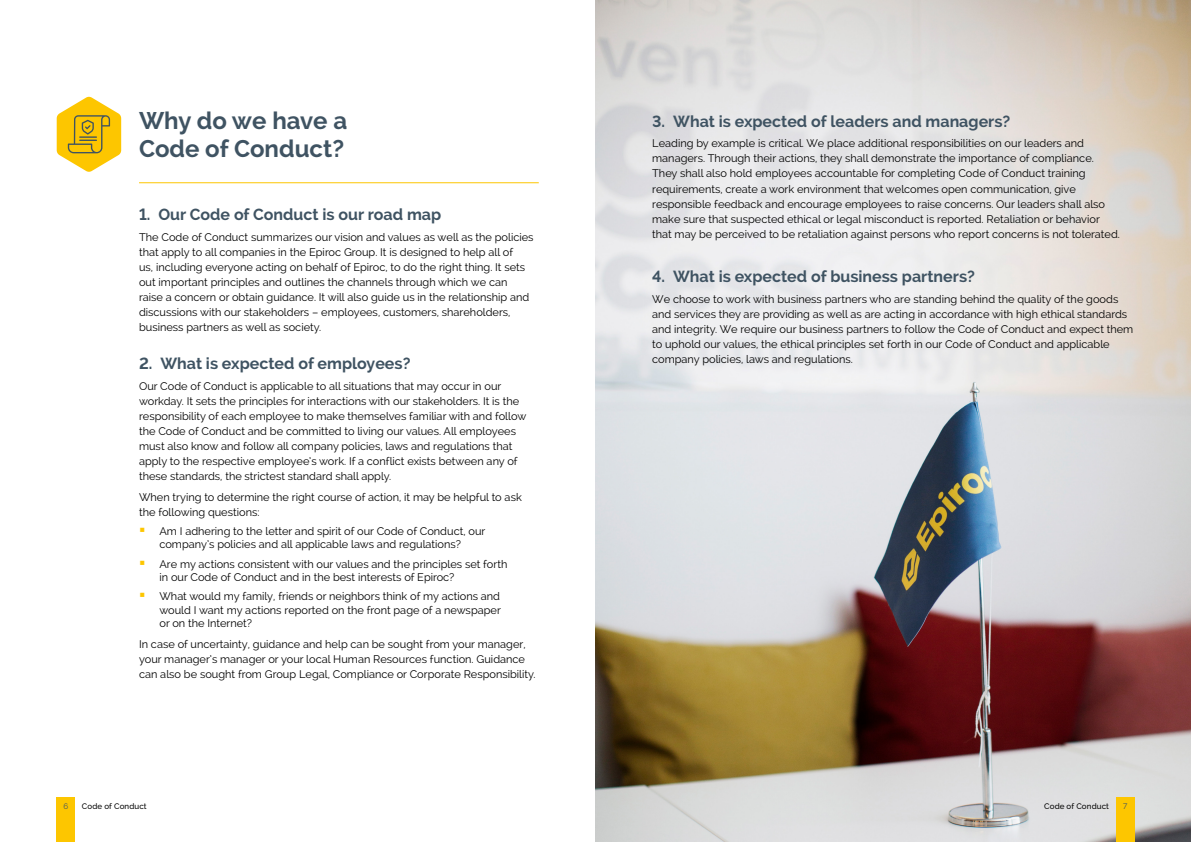
<style>
.page{position:relative;width:1191px;height:842px;background:#fff}
.page>*{position:absolute;margin:0;border:0;box-sizing:border-box;transform-origin:0 0}
.t1{font:700 24px/28px "Raleway";color:#3f5362}
.t2{font:700 16px "Raleway";color:#3f5362}
.t3{font:11px/15px "Raleway";color:#000}
.t4{font:500 8px "Raleway";letter-spacing:.015em;color:#000}
.t5{font:8px "Raleway";color:#3f5362}
</style>
<div class="page">
<img style="left:595px;top:0;width:596px;height:842px">
<svg style="left:57px;top:97px;width:64px;height:75px"></svg>
<hr style="left:139px;top:182px;width:400px;height:1px;background:#fdc600">
<div style="left:57px;top:797px;width:18px;height:45px;background:#fdc600"></div>
<div style="left:1116px;top:797px;width:18px;height:45px;background:#fdc600"></div>
<h1 class="t1" style="left:139px;top:106px;width:210px">Why do we have a<br>Code of Conduct?</h1>
<h2 class="t2" style="left:139px;top:205px;width:304px">1. Our Code of Conduct is our road map</h2>
<p class="t3" style="left:139px;top:229px;width:396px">The Code of Conduct summarizes our vision and values as well as the policies that apply to all companies in the Epiroc Group. It is designed to help all of<br>us, including everyone acting on behalf of Epiroc, to do the right thing. It sets out important principles and outlines the channels through which we can raise a concern or obtain guidance. It will also guide us in the relationship and discussions with our stakeholders – employees, customers, shareholders, business partners as well as society.</p>
<h2 class="t2" style="left:139px;top:355px;width:273px">2. What is expected of employees?</h2>
<p class="t3" style="left:139px;top:379px;width:389px">Our Code of Conduct is applicable to all situations that may occur in our workday. It sets the principles for interactions with our stakeholders. It is the responsibility of each employee to make themselves familiar with and follow the Code of Conduct and be committed to living our values. All employees must also know and follow all company policies, laws and regulations that apply to the respective employee’s work. If a conflict exists between any of these standards, the strictest standard shall apply.</p>
<p class="t3" style="left:139px;top:489px;width:384px">When trying to determine the right course of action, it may be helpful to ask the following questions:</p>
<p class="t3" style="left:159px;top:524px;width:327px;line-height:13.5px">Am I adhering to the letter and spirit of our Code of Conduct, our company’s policies and all applicable laws and regulations?</p>
<p class="t3" style="left:159px;top:557px;width:349px;line-height:13.5px">Are my actions consistent with our values and the principles set forth in our Code of Conduct and in the best interests of Epiroc?</p>
<p class="t3" style="left:159px;top:590px;width:343px;line-height:13.5px;text-align:justify">What would my family, friends or neighbors think of my actions and would I want my actions reported on the front page of a newspaper or on the Internet?</p>
<p class="t3" style="left:139px;top:636px;width:398px">In case of uncertainty, guidance and help can be sought from your manager, your manager’s manager or your local Human Resources function. Guidance can also be sought from Group Legal, Compliance or Corporate Responsibility.</p>
<h2 class="t2" style="left:652px;top:112px;width:360px">3. What is expected of leaders and managers?</h2>
<p class="t3" style="left:652px;top:136px;width:469px">Leading by example is critical. We place additional responsibilities on our leaders and managers. Through their actions, they shall demonstrate the importance of compliance.<br>They shall also hold employees accountable for completing Code of Conduct training requirements, create a work environment that welcomes open communication, give responsible feedback and encourage employees to raise concerns. Our leaders shall also make sure that suspected ethical or legal misconduct is reported. Retaliation or behavior that may be perceived to be retaliation against persons who report concerns is not tolerated.</p>
<h2 class="t2" style="left:652px;top:267px;width:324px">4. What is expected of business partners?</h2>
<p class="t3" style="left:652px;top:291px;width:482px">We choose to work with business partners who are standing behind the quality of the goods and services they are providing as well as are acting in accordance with high ethical standards and integrity. We require our business partners to follow the Code of Conduct and expect them to uphold our values, the ethical principles set forth in our Code of Conduct and applicable company policies, laws and regulations.</p>
<p class="t5" style="left:63px;top:801px;width:6px">6</p>
<p class="t4" style="left:82px;top:801px;width:66px">Code of Conduct</p>
<p class="t4" style="left:1044px;top:801px;width:66px">Code of Conduct</p>
<p class="t5" style="left:1123px;top:801px;width:6px">7</p>
</div>
